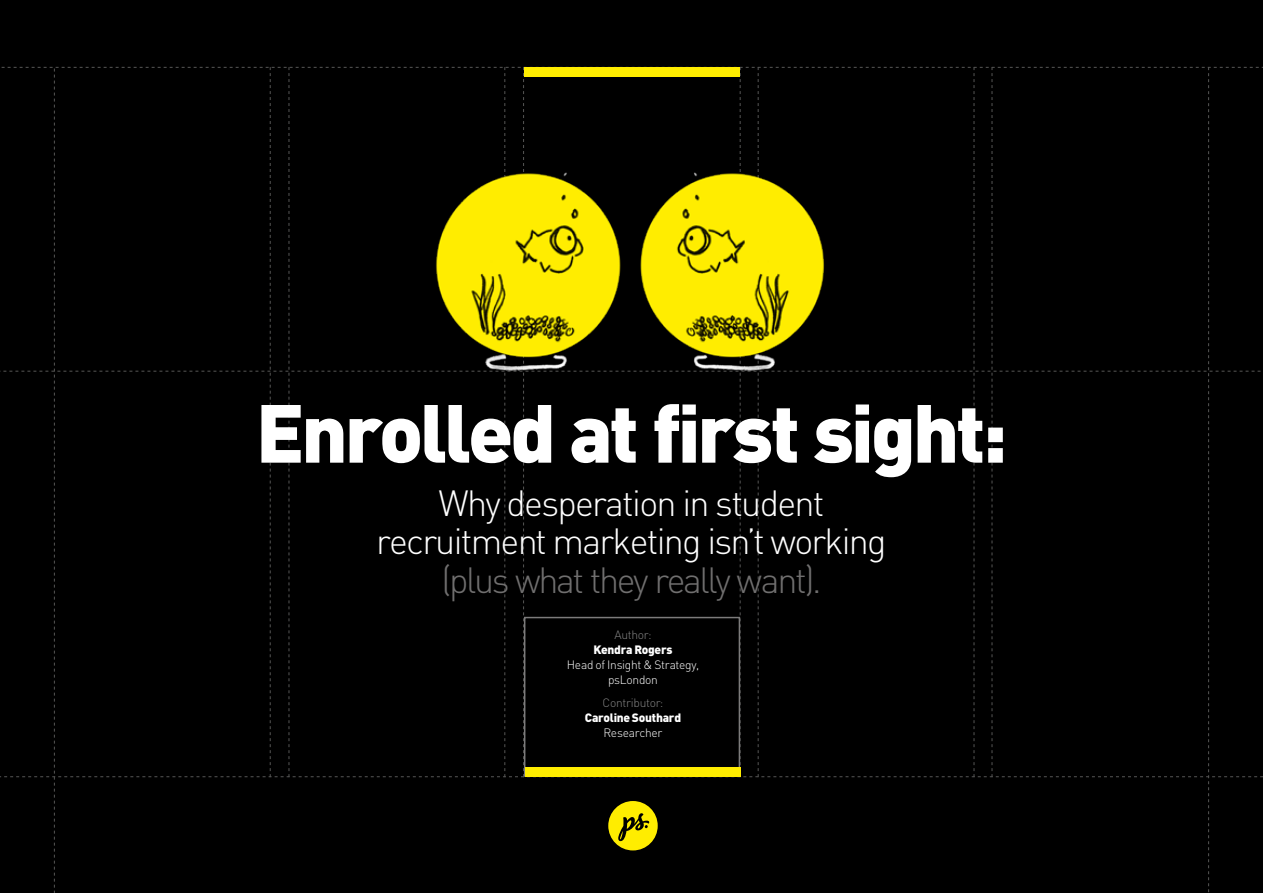
<style>
.page{position:relative;width:1263px;height:893px;background:#fff}
.page>*{position:absolute;margin:0;border:0;box-sizing:border-box;transform-origin:0 0}
.t1{font:900 81px "DINOT";letter-spacing:-.04em;color:#fff}
.t2{font:300 36px/38.5px "DINOT";letter-spacing:-.05em;color:#fff;text-align:center}
.t3{font:300 36px "DINOT";letter-spacing:-.07em;color:#706f6f}
.t4{font:300 12px/15px "DINOT";letter-spacing:-.025em;color:#fff;text-align:center}
.t5{font:900 12px "DINOT";letter-spacing:-.02em;color:#fff}
.t6{font:300 12px "DINOT";letter-spacing:-.025em;color:#878787}
</style>
<div class="page">
<div style="left:0;top:0;width:1263px;height:67px;background:#000"></div>
<div style="left:0;top:67px;width:1263px;height:826px;background:#000"></div>
<div style="left:525px;top:68px;width:215px;height:9px;background:#ffed00"></div>
<div style="left:524px;top:617px;width:216px;height:160px;border:2px solid #7c7b7b"></div>
<div style="left:525px;top:767px;width:215px;height:9px;background:#ffed00"></div>
<img style="left:391px;top:157px;width:220px;height:232px">
<img style="left:611px;top:157px;width:242px;height:232px">
<h1 class="t1" style="left:256px;top:379px;width:753px">Enrolled at first sight:</h1>
<p class="t2" style="left:376px;top:483px;width:512px">Why desperation in student recruitment marketing isn’t working</p>
<p class="t3" style="left:441px;top:558px;width:382px">(plus what they really want).</p>
<p class="t6" style="left:614px;top:627px;width:39px">Author:</p>
<p class="t5" style="left:593px;top:641px;width:81px">Kendra Rogers</p>
<p class="t4" style="left:567px;top:657px;width:134px">Head of Insight &amp; Strategy, psLondon</p>
<p class="t6" style="left:603px;top:695px;width:62px">Contributor:</p>
<p class="t5" style="left:585px;top:710px;width:98px">Caroline Southard</p>
<p class="t4" style="left:603px;top:725px;width:60px">Researcher</p>
</div>
